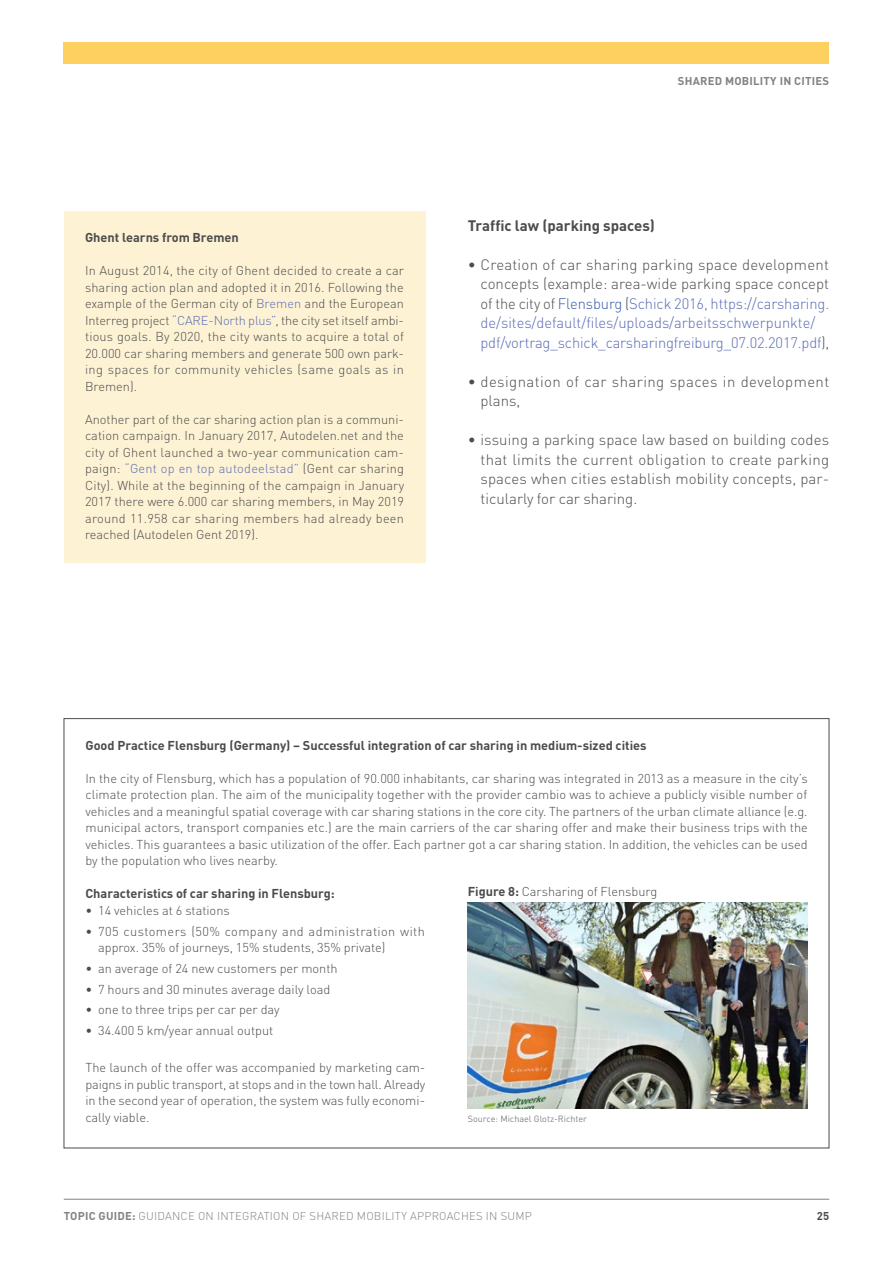
<style>
.page{position:relative;width:893px;height:1263px;background:#fff}
.page>*{position:absolute;margin:0;border:0;box-sizing:border-box;transform-origin:0 0}
.t1{font:300 15px/19.5px "DIN Pro";letter-spacing:-.005em;color:#586cb4}
.t2{font:300 15px/19.5px "DIN Pro";letter-spacing:.01em;color:#4b4c4d;text-align:justify}
.t3{font:300 15px/19.5px "DIN Pro";letter-spacing:.03em;color:#4b4c4d}
.Head_4_Bold_10pt_ZAB{font:700 15px "DIN Pro";color:#4b4c4d}
.Copy_BOX_TAB_Light_8{font:300 12.75px/16.5px "DIN Pro";color:#4b4c4d;text-align:justify}
.Copy_BOX_TAB_Light_8-2{font:700 12.75px "DIN Pro";color:#4b4c4d}
.Copy_BOX_TAB_Light_8-3{font:300 12.75px/16.5px "DIN Pro";letter-spacing:.025em;color:#4b4c4d}
.t4{font:300 11.25px "DIN Pro";letter-spacing:.02em;color:#808285}
.t5{font:700 11.25px "DIN Pro";color:#808285}
.t6{font:700 11.25px "DIN Pro";color:#4b4c4d}
.Photo_Credits_Regula{font:9px "DIN Pro";color:#808285}
.s1{color:#586cb4}
.s2{color:#4b4c4d}
.s3{color:#385caa}
.s4{font-weight:700}
</style>
<div class="page">
<hr style="left:64px;top:1199px;width:765px;height:1px;background:#808285">
<div style="left:64px;top:43px;width:765px;height:21px;background:#fed060"></div>
<div style="left:64px;top:211px;width:361px;height:351px;background:#fef2d4"></div>
<img style="left:468px;top:903px;width:339px;height:205px">
<p class="Copy_BOX_TAB_Light_8-2" style="left:85px;top:227px;width:155px">Ghent learns from Bremen</p>
<p class="Copy_BOX_TAB_Light_8" style="left:85px;top:261px;width:321px">In August 2014, the city of Ghent decided to create a car sharing action plan and adopted it in 2016. Following the example of the German city of <span class="s1">Bremen</span> and the European Interreg project <span class="s1">“CARE-North plus”</span>, the city set itself ambi&shy;tious goals. By 2020, the city wants to acquire a total of 20.000 car sharing members and generate 500 own park&shy;ing spaces for community vehicles (same goals as in Bremen).</p>
<p class="Copy_BOX_TAB_Light_8" style="left:85px;top:410px;width:321px">Another part of the car sharing action plan is a communi&shy;cation campaign. In January 2017, Autodelen.net and the city of Ghent launched a two-year communication cam&shy;paign: <span class="s1">“Gent op en top autodeelstad”</span> (Gent car sharing City). While at the beginning of the campaign in January 2017 there were 6.000 car sharing members, in May 2019 around 11.958 car sharing members had already been reached (Autodelen Gent 2019).</p>
<p class="t5" style="left:678px;top:72px;width:16px">Shared</p>
<p class="t5" style="left:725px;top:72px;width:17px">Mobility</p>
<p class="t5" style="left:780px;top:72px;width:29px">in Cities</p>
<p class="Head_4_Bold_10pt_ZAB" style="left:468px;top:213px;width:189px">Traffic law (parking spaces)</p>
<p class="t1" style="left:480px;top:253px;width:350px;text-indent:-13px"><span class="s2">• Creation of car sharing parking space development concepts (example: area-wide parking space concept of the city of</span> <span class="s3">Flensburg</span> <span class="s2">(</span>Schick 2016, https://carsharing. de/sites/default/files/uploads/arbeitsschwerpunkte/ pdf/vortrag_schick_carsharingfreiburg_07.02.2017.pdf<span class="s2">),</span></p>
<p class="t3" style="left:480px;top:370px;width:350px;text-indent:-13px">• designation of car sharing spaces in development plans,</p>
<p class="t2" style="left:480px;top:429px;width:350px;text-indent:-13px">• issuing a parking space law based on building codes that limits the current obligation to create parking spaces when cities establish mobility concepts, par&shy;ticularly for car sharing.</p>
<p class="Copy_BOX_TAB_Light_8-2" style="left:85px;top:734px;width:563px">Good Practice Flensburg (Germany) – Successful integration of car sharing in medium-sized cities</p>
<p class="Copy_BOX_TAB_Light_8" style="left:85px;top:769px;width:724px">In the city of Flensburg, which has a population of 90.000 inhabitants, car sharing was integrated in 2013 as a measure in the city’s climate protection plan. The aim of the municipality together with the provider cambio was to achieve a publicly visible number of vehicles and a meaningful spatial coverage with car sharing stations in the core city. The partners of the urban climate alliance (e.g. municipal actors, transport companies etc.) are the main carriers of the car sharing offer and make their business trips with the vehicles. This guarantees a basic utilization of the offer. Each partner got a car sharing station. In addition, the vehicles can be used by the population who lives nearby.</p>
<p class="Copy_BOX_TAB_Light_8-2" style="left:85px;top:883px;width:251px">Characteristics of car sharing in Flensburg:</p>
<p class="Copy_BOX_TAB_Light_8" style="left:85px;top:901px;width:146px">• 14 vehicles at 6 stations</p>
<p class="Copy_BOX_TAB_Light_8-3" style="left:98px;top:921px;width:328px;text-indent:-13px">• 705 customers (50% company and administration with approx. 35% of journeys, 15% students, 35% private)</p>
<p class="Copy_BOX_TAB_Light_8" style="left:85px;top:959px;width:254px">• an average of 24 new customers per month</p>
<p class="Copy_BOX_TAB_Light_8" style="left:85px;top:979px;width:246px">• 7 hours and 30 minutes average daily load</p>
<p class="Copy_BOX_TAB_Light_8" style="left:85px;top:1000px;width:196px">• one to three trips per car per day</p>
<p class="Copy_BOX_TAB_Light_8" style="left:85px;top:1021px;width:189px">• 34.400 5 km/year annual output</p>
<p class="Copy_BOX_TAB_Light_8" style="left:85px;top:1058px;width:341px">The launch of the offer was accompanied by marketing cam&shy;paigns in public transport, at stops and in the town hall. Already in the second year of operation, the system was fully economi&shy;cally viable.</p>
<p class="Copy_BOX_TAB_Light_8" style="left:468px;top:882px;width:191px"><span class="s4">Figure 8:</span> Carsharing of Flensburg</p>
<p class="Photo_Credits_Regula" style="left:468px;top:1111px;width:121px">Source: Michael Glotz-Richter</p>
<p class="t4" style="left:64px;top:1208px;width:470px"><span class="s4">TOPIC GUIDE:</span> GUIDANCE ON INTEGRATION OF SHARED MOBILITY APPROACHES IN SUMP</p>
<p class="t6" style="left:817px;top:1207px;width:14px">25</p>
</div>
